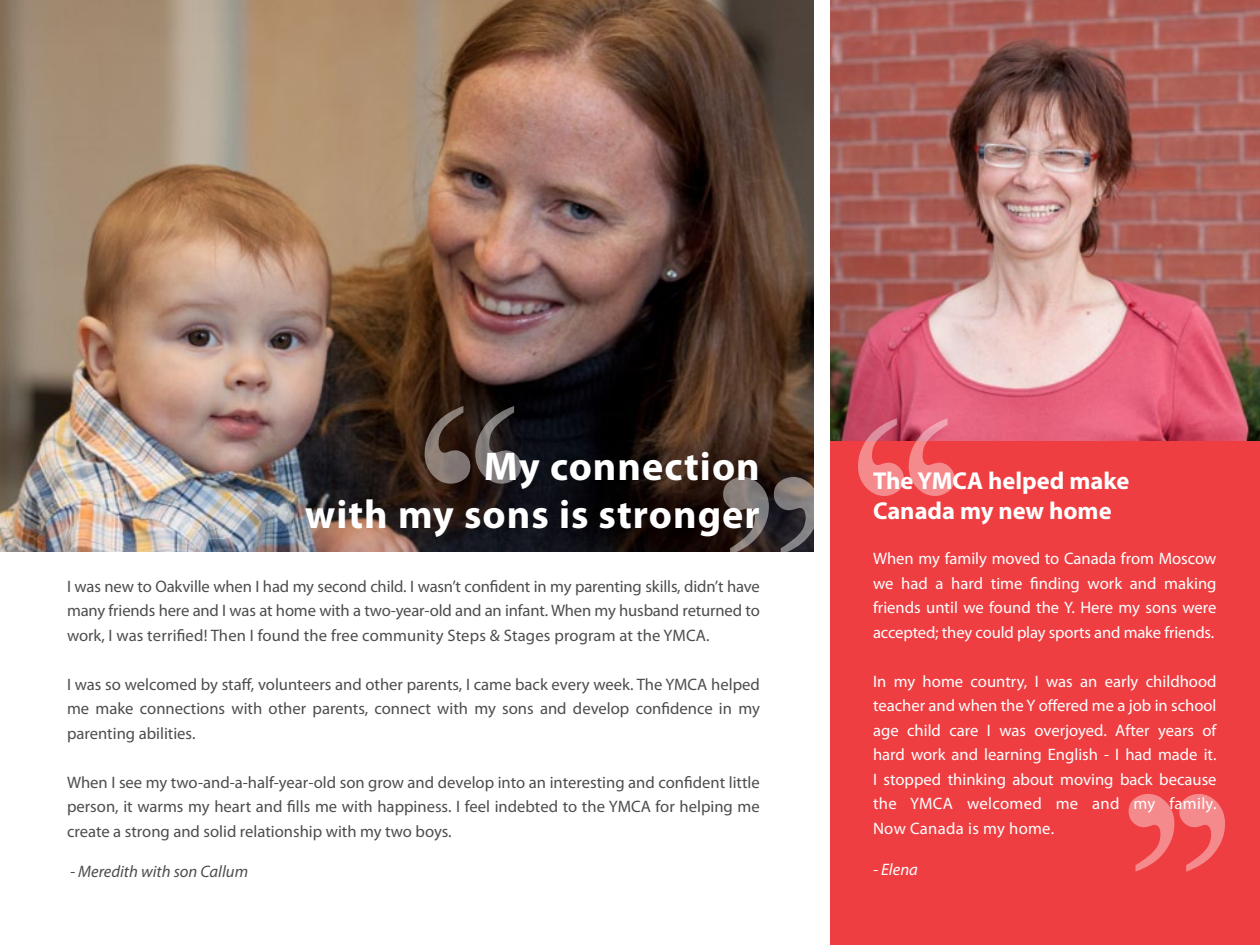
<style>
.page{position:relative;width:1260px;height:945px;background:#fff}
.page>*{position:absolute;margin:0;border:0;box-sizing:border-box;transform-origin:0 0}
.t1{font:700 40.25px/48.3px "Myriad Pro";letter-spacing:.025em;color:#fff;text-align:right}
.t2{font:700 24.5px/29.4px "Myriad Pro";color:#fff}
.t3{font:16.62px/24.5px "Myriad Pro";color:#4d4d4f;text-align:justify}
.t4{font:16.62px/24.5px "Myriad Pro";color:#fff;text-align:justify}
.t5{font:italic 16.62px "Myriad Pro";color:#4d4d4f}
.t6{font:italic 16.62px "Myriad Pro";color:#fff}
</style>
<div class="page">
<div style="left:830px;top:0;width:430px;height:945px;background:#ef3e42"></div>
<img style="left:0;top:0;width:814px;height:551px">
<svg style="left:425px;top:406px;width:96px;height:78px;background:#4f4541"></svg>
<svg style="left:723px;top:477px;width:91px;height:75px;background:#534b4a"></svg>
<img style="left:830px;top:0;width:430px;height:441px">
<svg style="left:858px;top:418px;width:96px;height:78px"></svg>
<svg style="left:1129px;top:794px;width:96px;height:78px"></svg>
<h1 class="t1" style="left:305px;top:443px;width:456px">My connection<br>with my sons is stronger</h1>
<p class="t3" style="left:67px;top:574px;width:694px">I was new to Oakville when I had my second child. I wasn’t confident in my parenting skills, didn’t have many friends here and I was at home with a two-year-old and an infant. When my husband returned to work, I was terrified! Then I found the free community Steps &amp; Stages program at the YMCA.</p>
<p class="t3" style="left:67px;top:672px;width:694px">I was so welcomed by staff, volunteers and other parents, I came back every week. The YMCA helped me make connections with other parents, connect with my sons and develop confidence in my parenting abilities.</p>
<p class="t3" style="left:67px;top:770px;width:694px">When I see my two-and-a-half-year-old son grow and develop into an interesting and confident little person, it warms my heart and fills me with happiness. I feel indebted to the YMCA for helping me create a strong and solid relationship with my two boys.</p>
<p class="t5" style="left:70px;top:863px;width:180px">- Meredith with son Callum</p>
<h2 class="t2" style="left:873px;top:467px;width:258px">The YMCA helped make<br>Canada my new home</h2>
<p class="t4" style="left:873px;top:547px;width:345px">When my family moved to Canada from Moscow we had a hard time finding work and making friends until we found the Y. Here my sons were accepted; they could play sports and make friends.</p>
<p class="t4" style="left:873px;top:669px;width:345px">In my home country, I was an early childhood teacher and when the Y offered me a job in school age child care I was overjoyed. After years of hard work and learning English - I had made it.<br>I stopped thinking about moving back because the YMCA welcomed me and my family.<br>Now Canada is my home.</p>
<p class="t6" style="left:873px;top:860px;width:46px">- Elena</p>
</div>
